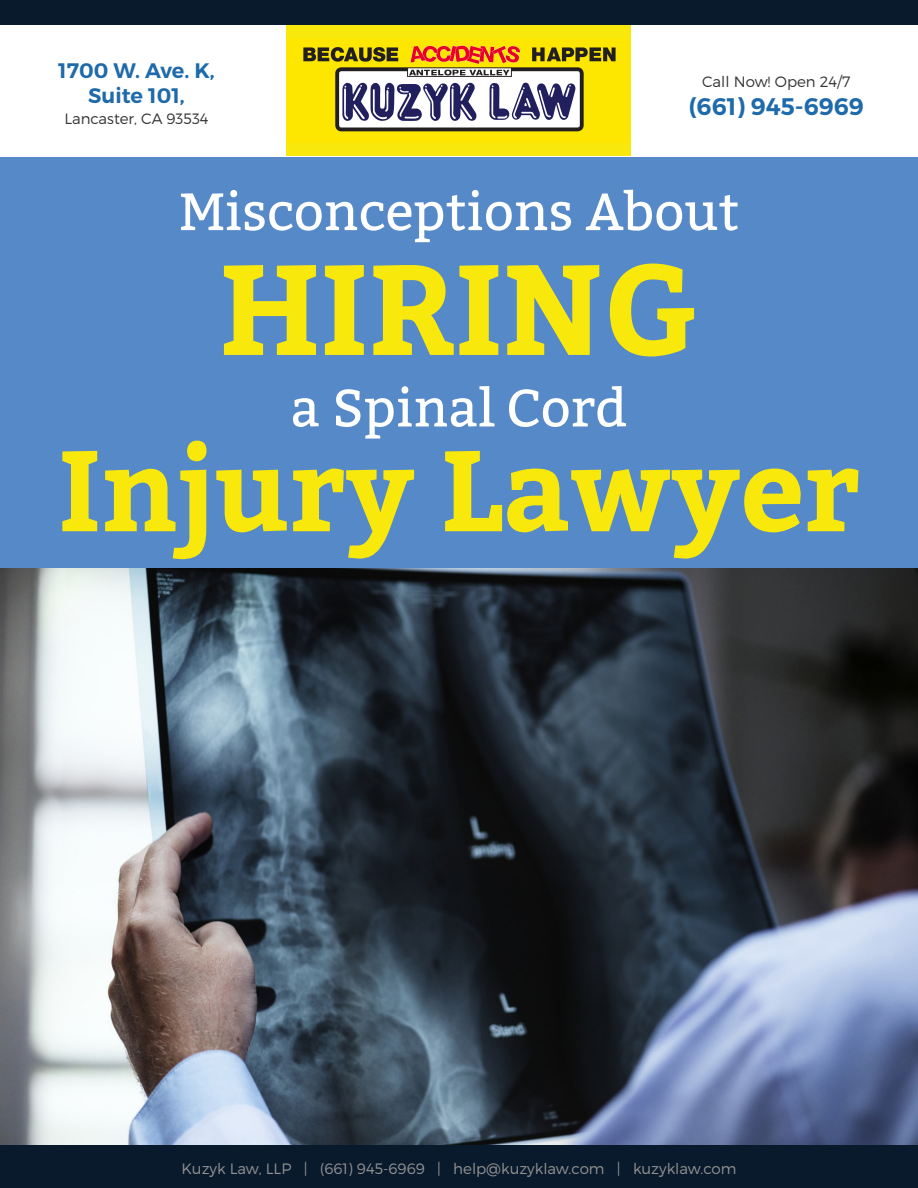
<style>
.page{position:relative;width:918px;height:1188px;background:#fff}
.page>*{position:absolute;margin:0;border:0;box-sizing:border-box;transform-origin:0 0}
.t1{font:700 127.5px "Bitter";color:#f9e80b}
.t2{font:700 114px "Bitter";color:#f9e80b}
.t3{font:52.5px "Bitter";color:#fff}
.t4{font:600 24px "Montserrat";color:#1e6aaa}
.t5{font:600 21px/25.2px "Montserrat";color:#1e6aaa;text-align:center}
.t6{font:300 15px "Montserrat";color:#939393}
.t7{font:300 15px "Montserrat";color:#323332}
</style>
<div class="page">
<div style="left:0;top:1144px;width:918px;height:44px;background:#091a2c"></div>
<div style="left:287px;top:26px;width:344px;height:130px;background:#f9e80b"></div>
<div style="left:0;top:157px;width:918px;height:411px;background:#5689c7"></div>
<div style="left:0;top:0;width:918px;height:25px;background:#091a2c"></div>
<img style="left:288px;top:39px;width:342px;height:103px">
<img style="left:0;top:568px;width:918px;height:576px">
<h3 class="t5" style="left:58px;top:58px;width:158px">1700 W. Ave. K,<br>Suite 101,</h3>
<p class="t7" style="left:64px;top:110px;width:146px">Lancaster, CA 93534</p>
<p class="t7" style="left:702px;top:72px;width:150px">Call Now! Open 24/7</p>
<h3 class="t4" style="left:689px;top:92px;width:177px">(661) 945-6969</h3>
<h3 class="t3" style="left:179px;top:181px;width:562px">Misconceptions About</h3>
<h1 class="t1" style="left:219px;top:233px;width:481px">HIRING</h1>
<h3 class="t3" style="left:291px;top:377px;width:338px">a Spinal Cord</h3>
<h2 class="t2" style="left:58px;top:422px;width:803px">Injury Lawyer</h2>
<p class="t6" style="left:181px;top:1159px;width:557px">Kuzyk Law, LLP | (661) 945-6969 | help@kuzyklaw.com | kuzyklaw.com</p>
</div>
